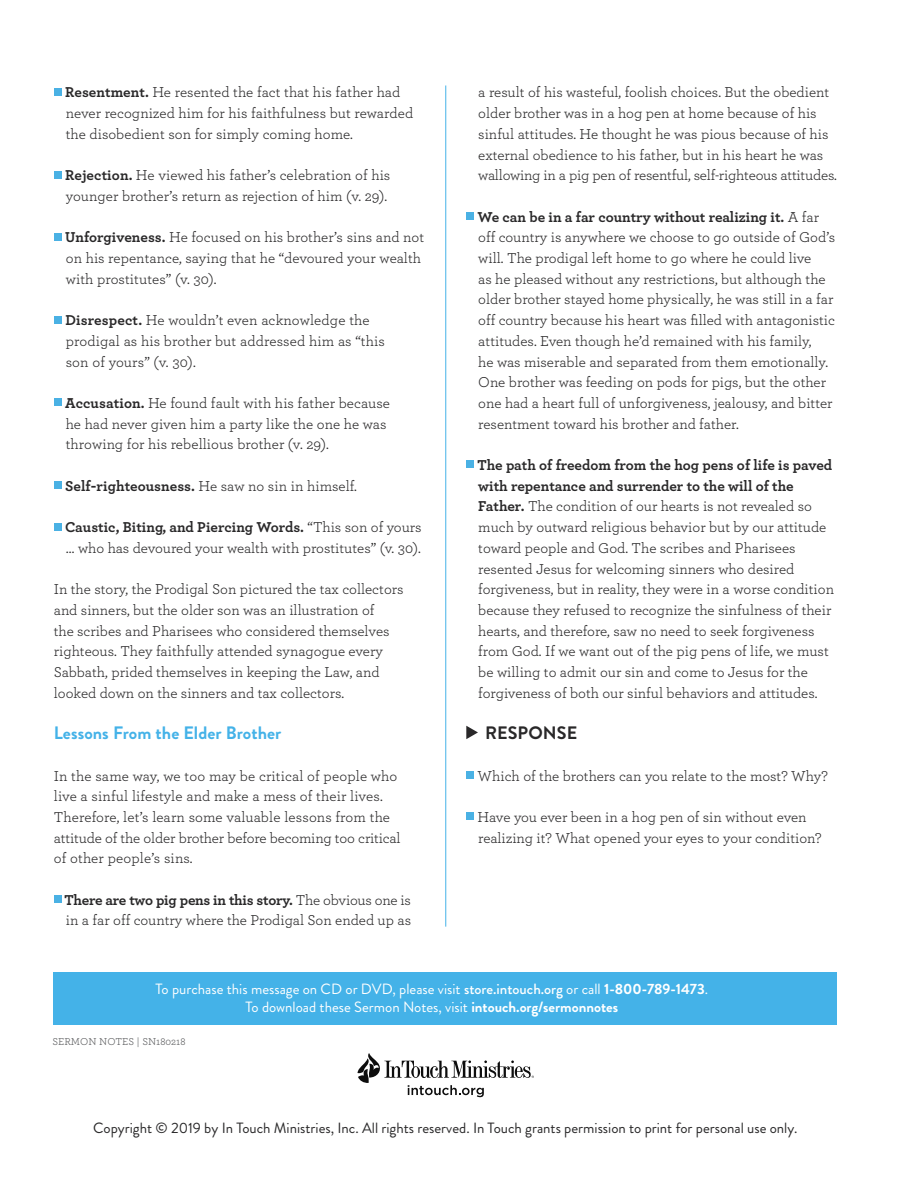
<style>
.page{position:relative;width:918px;height:1188px;background:#fff}
.page>*{position:absolute;margin:0;border:0;box-sizing:border-box;transform-origin:0 0}
.t1{font:700 18px "Brandon Grotesque";letter-spacing:.005em;color:#44b2e8}
.t2{font:700 18px "Brandon Grotesque";letter-spacing:.005em;color:#292829}
.t3{font:15px/20.7px "Archer";color:#292829}
.t4{font:14.85px/18px "Brandon Grotesque";color:#fff;text-align:center}
.t5{font:14.85px "Brandon Grotesque";color:#292829}
.t6{font:10.5px "Archer";color:#58595b}
.s1{font-weight:700}
.s2{font-weight:500}
</style>
<div class="page">
<div style="left:54px;top:88px;width:8px;height:8px;background:#4ab1e4"></div>
<div style="left:54px;top:171px;width:8px;height:8px;background:#4ab1e4"></div>
<div style="left:54px;top:233px;width:8px;height:8px;background:#4ab1e4"></div>
<div style="left:54px;top:316px;width:8px;height:7px;background:#4ab1e4"></div>
<div style="left:54px;top:398px;width:8px;height:8px;background:#4ab1e4"></div>
<div style="left:54px;top:481px;width:8px;height:8px;background:#4ab1e4"></div>
<div style="left:54px;top:523px;width:8px;height:7px;background:#4ab1e4"></div>
<div style="left:54px;top:895px;width:8px;height:8px;background:#4ab1e4"></div>
<div style="left:466px;top:212px;width:8px;height:8px;background:#4ab1e4"></div>
<div style="left:466px;top:461px;width:8px;height:7px;background:#4ab1e4"></div>
<svg style="left:466px;top:726px;width:12px;height:13px"></svg>
<div style="left:466px;top:771px;width:8px;height:8px;background:#4ab1e4"></div>
<div style="left:466px;top:812px;width:8px;height:8px;background:#4ab1e4"></div>
<hr style="left:445px;top:86px;width:1px;height:841px;background:#44b2e8">
<div style="left:54px;top:972px;width:783px;height:53px;background:#44b2e8"></div>
<svg style="left:357px;top:1053px;width:177px;height:44px"></svg>
<p class="t3" style="left:65px;top:82px;width:350px"><span class="s1">Resentment.</span> He resented the fact that his father had never recognized him for his faithfulness but rewarded the disobedient son for simply coming home.</p>
<p class="t3" style="left:65px;top:165px;width:327px"><span class="s1">Rejection.</span> He viewed his father’s celebration of his younger brother’s return as rejection of him (v. 29).</p>
<p class="t3" style="left:65px;top:227px;width:361px"><span class="s1">Unforgiveness.</span> He focused on his brother’s sins and not on his repentance, saying that he “devoured your wealth with prostitutes” (v. 30).</p>
<p class="t3" style="left:65px;top:309px;width:321px"><span class="s1">Disrespect.</span> He wouldn’t even acknowledge the prodigal as his brother but addressed him as “this son of yours” (v. 30).</p>
<p class="t3" style="left:65px;top:392px;width:326px"><span class="s1">Accusation.</span> He found fault with his father because he had never given him a party like the one he was throwing for his rebellious brother (v. 29).</p>
<p class="t3" style="left:65px;top:475px;width:293px"><span class="s1">Self-righteousness.</span> He saw no sin in himself.</p>
<p class="t3" style="left:65px;top:516px;width:358px"><span class="s1">Caustic, Biting, and Piercing Words.</span> “This son of yours … who has devoured your wealth with prostitutes” (v. 30).</p>
<p class="t3" style="left:54px;top:579px;width:351px">In the story, the Prodigal Son pictured the tax collectors and sinners, but the older son was an illustration of<br>the scribes and Pharisees who considered themselves righteous. They faithfully attended synagogue every Sabbath, prided themselves in keeping the Law, and looked down on the sinners and tax collectors.</p>
<p class="t1" style="left:54px;top:720px;width:229px">Lessons From the Elder Brother</p>
<p class="t3" style="left:54px;top:765px;width:348px">In the same way, we too may be critical of people who live a sinful lifestyle and make a mess of their lives.<br>Therefore, let’s learn some valuable lessons from the attitude of the older brother before becoming too critical of other people’s sins.</p>
<p class="t3" style="left:65px;top:889px;width:348px"><span class="s1">There are two pig pens in this story.</span> The obvious one is in a far off country where the Prodigal Son ended up as</p>
<p class="t3" style="left:478px;top:82px;width:360px">a result of his wasteful, foolish choices. But the obedient older brother was in a hog pen at home because of his sinful attitudes. He thought he was pious because of his external obedience to his father, but in his heart he was wallowing in a pig pen of resentful, self-righteous attitudes.</p>
<p class="t3" style="left:478px;top:206px;width:359px"><span class="s1">We can be in a far country without realizing it.</span> A far off country is anywhere we choose to go outside of God’s will. The prodigal left home to go where he could live<br>as he pleased without any restrictions, but although the older brother stayed home physically, he was still in a far off country because his heart was filled with antagonistic attitudes. Even though he’d remained with his family,<br>he was miserable and separated from them emotionally.<br>One brother was feeding on pods for pigs, but the other one had a heart full of unforgiveness, jealousy, and bitter resentment toward his brother and father.</p>
<p class="t3" style="left:478px;top:454px;width:358px"><span class="s1">The path of freedom from the hog pens of life is paved with repentance and surrender to the will of the Father.</span> The condition of our hearts is not revealed so much by outward religious behavior but by our attitude toward people and God. The scribes and Pharisees resented Jesus for welcoming sinners who desired forgiveness, but in reality, they were in a worse condition because they refused to recognize the sinfulness of their hearts, and therefore, saw no need to seek forgiveness from God. If we want out of the pig pens of life, we must be willing to admit our sin and come to Jesus for the forgiveness of both our sinful behaviors and attitudes.</p>
<p class="t2" style="left:485px;top:720px;width:94px">RESPONSE</p>
<p class="t3" style="left:478px;top:765px;width:352px">Which of the brothers can you relate to the most? Why?</p>
<p class="t3" style="left:478px;top:806px;width:346px">Have you ever been in a hog pen of sin without even realizing it? What opened your eyes to your condition?</p>
<p class="t4" style="left:156px;top:980px;width:554px">To purchase this message on CD or DVD, please visit <span class="s2">store.intouch.org</span> or call <span class="s1">1-800-789-1473</span>.<br>To download these Sermon Notes, visit <span class="s1">intouch.org/sermonnotes</span></p>
<p class="t6" style="left:52px;top:1035px;width:135px">SERMON NOTES | SN180218</p>
<p class="t5" style="left:93px;top:1117px;width:706px">Copyright © 2019 by In Touch Ministries, Inc. All rights reserved. In Touch grants permission to print for personal use only.</p>
</div>
